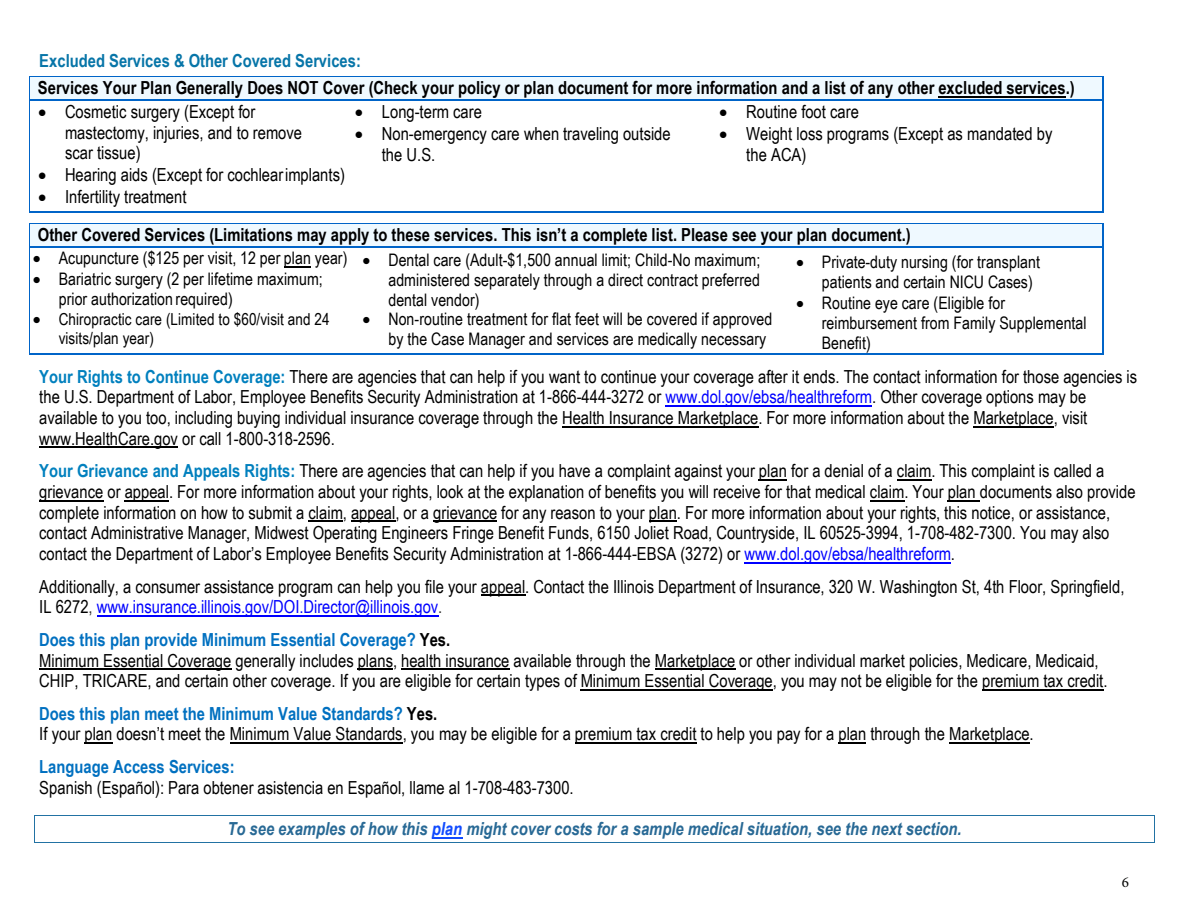
<style>
.page{position:relative;width:1188px;height:918px;background:#fff}
.page>*{position:absolute;margin:0;border:0;box-sizing:border-box;transform-origin:0 0}
.t1{font:18px/20.7px "Arial Narrow";color:#000}
.t2{font:700 18px/26.8px "Arial Narrow";color:#000}
.t3{font:italic 700 18px "Arial Narrow";color:#286995}
.t4{font:17.25px/19.8px "Arial Narrow";letter-spacing:.005em;color:#000}
.t5{font:16.5px/18.8px "Arial Narrow";letter-spacing:.005em;color:#000}
.t6{font:15px "Minion Pro";color:#040503}
.s1{color:#0775a8}
.s2{font-weight:700;color:#0080be}
.s3{color:#00f}
.s4{color:#323232}
.s5{font-weight:700;color:#0070c0}
.s6{font-weight:700}
.s7{color:#104bff}
</style>
<div class="page">
<div style="left:30px;top:77px;width:1073px;height:22px;background:#eff9ff"></div>
<hr style="left:938px;top:96px;width:128px;height:1px;background:#000">
<hr style="left:30px;top:76px;width:1073px;height:1px;background:#0064c8">
<hr style="left:30px;top:99px;width:317px;height:1px;background:#0064c8">
<hr style="left:348px;top:99px;width:364px;height:1px;background:#0064c8">
<hr style="left:713px;top:99px;width:390px;height:1px;background:#0064c8">
<svg style="left:1103px;top:76px;width:1px;height:24px"></svg>
<hr style="left:30px;top:100px;width:1px;height:112px;background:#0064c8">
<hr style="left:30px;top:212px;width:317px;height:1px;background:#0064c8">
<hr style="left:347px;top:212px;width:365px;height:1px;background:#0064c8">
<hr style="left:712px;top:212px;width:391px;height:1px;background:#0064c8">
<hr style="left:1103px;top:100px;width:1px;height:112px;background:#0064c8">
<div style="left:30px;top:224px;width:1073px;height:22px;background:#eff9ff"></div>
<hr style="left:30px;top:223px;width:1073px;height:1px;background:#0064c8">
<hr style="left:30px;top:246px;width:317px;height:1px;background:#0064c8">
<hr style="left:348px;top:246px;width:364px;height:1px;background:#0064c8">
<hr style="left:713px;top:246px;width:390px;height:1px;background:#0064c8">
<svg style="left:1103px;top:223px;width:1px;height:24px"></svg>
<hr style="left:30px;top:247px;width:1px;height:106px;background:#0064c8">
<hr style="left:30px;top:353px;width:317px;height:1px;background:#0064c8">
<hr style="left:347px;top:353px;width:365px;height:1px;background:#0064c8">
<hr style="left:712px;top:353px;width:391px;height:1px;background:#0064c8">
<hr style="left:1103px;top:247px;width:1px;height:106px;background:#0064c8">
<hr style="left:665px;top:405px;width:207px;height:2px;background:#00f">
<hr style="left:562px;top:426px;width:196px;height:1px;background:#000">
<hr style="left:973px;top:426px;width:81px;height:1px;background:#000">
<hr style="left:39px;top:447px;width:139px;height:1px;background:#000">
<svg style="left:759px;top:479px;width:28px;height:1px"></svg>
<hr style="left:897px;top:479px;width:34px;height:1px;background:#000">
<hr style="left:39px;top:500px;width:64px;height:1px;background:#000">
<hr style="left:125px;top:500px;width:44px;height:1px;background:#000">
<hr style="left:870px;top:500px;width:34px;height:1px;background:#000">
<hr style="left:948px;top:500px;width:32px;height:1px;background:#000">
<hr style="left:309px;top:521px;width:34px;height:1px;background:#000">
<hr style="left:351px;top:521px;width:44px;height:1px;background:#000">
<hr style="left:433px;top:521px;width:64px;height:1px;background:#000">
<svg style="left:649px;top:521px;width:28px;height:1px"></svg>
<hr style="left:745px;top:562px;width:206px;height:1px;background:#00f">
<hr style="left:481px;top:595px;width:44px;height:1px;background:#000">
<hr style="left:97px;top:615px;width:341px;height:1px;background:#00f">
<hr style="left:39px;top:668px;width:192px;height:2px;background:#000">
<hr style="left:358px;top:668px;width:35px;height:2px;background:#000">
<hr style="left:401px;top:668px;width:109px;height:2px;background:#000">
<hr style="left:655px;top:668px;width:80px;height:2px;background:#000">
<hr style="left:581px;top:689px;width:192px;height:1px;background:#000">
<hr style="left:982px;top:689px;width:121px;height:1px;background:#000">
<hr style="left:84px;top:742px;width:29px;height:2px;background:#000">
<hr style="left:230px;top:742px;width:173px;height:2px;background:#000">
<hr style="left:575px;top:742px;width:121px;height:2px;background:#000">
<hr style="left:838px;top:742px;width:28px;height:2px;background:#000">
<hr style="left:949px;top:742px;width:81px;height:2px;background:#000">
<hr style="left:432px;top:837px;width:30px;height:2px;background:#104bff">
<hr style="left:34px;top:815px;width:1121px;height:1px;background:#2272a3">
<hr style="left:34px;top:842px;width:1121px;height:1px;background:#2272a3">
<svg style="left:34px;top:816px;width:1px;height:26px"></svg>
<hr style="left:284px;top:266px;width:27px;height:2px;background:#000">
<p class="t2" style="left:38px;top:47px;width:1039px"><span class="s1">Excluded Services &amp; Other Covered Services:<br></span>Services Your Plan Generally Does NOT Cover (Check your policy or plan document for more information and a list of any other excluded services.)</p>
<p class="t1" style="left:65px;top:101px;width:239px;text-indent:-27px">• Cosmetic surgery (Except for mastectomy, injuries, and to remove scar tissue)</p>
<p class="t1" style="left:38px;top:164px;width:308px">• Hearing aids (Except for cochlearimplants)</p>
<p class="t1" style="left:38px;top:186px;width:150px">• Infertility treatment</p>
<p class="t1" style="left:719px;top:101px;width:141px">• Routine foot care</p>
<p class="t1" style="left:746px;top:123px;width:308px;text-indent:-27px">• Weight loss programs (Except as mandated by the ACA)</p>
<p class="t1" style="left:355px;top:101px;width:129px">• Long-term care</p>
<p class="t1" style="left:382px;top:123px;width:290px;text-indent:-27px">• Non-emergency care when traveling outside the U.S.</p>
<p class="t2" style="left:38px;top:221px;width:875px">Other Covered Services (Limitations may apply to these services. This isn’t a complete list. Please see your plan document.)</p>
<p class="t4" style="left:33px;top:247px;width:316px">• Acupuncture ($125 per visit, 12 per plan year)</p>
<p class="t4" style="left:59px;top:269px;width:266px;text-indent:-26px">• Bariatric surgery (2 per lifetime maximum; prior authorization required)</p>
<p class="t5" style="left:59px;top:309px;width:272px;text-indent:-26px">• Chiropractic care (Limited to $60/visit and 24 visits/plan year)</p>
<p class="t4" style="left:388px;top:249px;width:373px;text-align:justify;text-indent:-26px">• Dental care (Adult-$1,500 annual limit; Child-No maximum; administered separately through a direct contract preferred dental vendor)</p>
<p class="t4" style="left:388px;top:309px;width:385px;text-indent:-26px">• Non-routine treatment for flat feet will be covered if approved by the Case Manager and services are medically necessary</p>
<p class="t4" style="left:822px;top:251px;width:220px;text-indent:-26px">• Private-duty nursing (for transplant patients and certain NICU Cases)</p>
<p class="t4" style="left:822px;top:293px;width:266px;text-indent:-26px">• Routine eye care (Eligible for reimbursement from Family Supplemental<br>Benefit)</p>
<p class="t1" style="left:39px;top:365px;width:1100px"><span class="s2">Your Rights to Continue Coverage:</span> There are agencies that can help if you want to continue your coverage after it ends. The contact information for those agencies is the U.S. Department of Labor, Employee Benefits Security Administration at 1-866-444-3272 or <span class="s3">www.dol.gov/ebsa/healthreform</span>. Other coverage options may be available to you too, including buying individual insurance coverage through the Health Insurance Marketplace. For more information about the Marketplace, visit www.HealthCare.gov or call 1-800-318-2596.</p>
<p class="t1" style="left:39px;top:460px;width:1098px"><span class="s2">Your Grievance and Appeals Rights:</span> There are agencies that can help if you have a complaint against your plan for a denial of a claim. This complaint is called a grievance or appeal. For more information about your rights, look at the explanation of benefits you will receive for that medical claim. Your plan documents also provide complete information on how to submit a claim, appeal, or a grievance for any reason to your plan. For more information about your rights, this notice, or assistance, contact Administrative Manager, Midwest Operating Engineers Fringe Benefit Funds, 6150 Joliet Road, Countryside, IL 60525-3994, 1-708-482-7300. You may also contact the Department of Labor’s Employee Benefits Security Administration at 1-866-444-EBSA (3272) or <span class="s3">www.dol.gov/ebsa/healthreform</span>.</p>
<p class="t1" style="left:39px;top:575px;width:1087px">Additionally, a consumer assistance program can help you file your appeal. Contact the Illinois Department of Insurance, 320 W. Washington St, 4th Floor, Springfield,<br>IL 6272<span class="s4">,</span> <span class="s3">www.insurance.illinois.gov/DOI.Director@illinois.gov</span><span class="s4">.</span></p>
<p class="t1" style="left:39px;top:628px;width:1070px"><span class="s5">Does this plan provide Minimum Essential Coverage?</span> <span class="s6">Yes.<br></span>Minimum Essential Coverage generally includes plans, health insurance available through the Marketplace or other individual market policies, Medicare, Medicaid,<br>CHIP, TRICARE, and certain other coverage. If you are eligible for certain types of Minimum Essential Coverage, you may not be eligible for the premium tax credit.</p>
<p class="t1" style="left:39px;top:702px;width:996px"><span class="s5">Does this plan meet the Minimum Value Standards?</span> <span class="s6">Yes.<br></span>If your plan doesn’t meet the Minimum Value Standards, you may be eligible for a premium tax credit to help you pay for a plan through the Marketplace.</p>
<p class="t1" style="left:39px;top:756px;width:536px"><span class="s5">Language Access Services:<br></span>Spanish (Español): Para obtener asistencia en Español, llame al 1-708-483-7300.</p>
<p class="t3" style="left:227px;top:815px;width:736px">To see examples of how this <span class="s7">plan</span> might cover costs for a sample medical situation, see the next section.</p>
<p class="t6" style="left:1122px;top:872px;width:9px">6</p>
</div>
